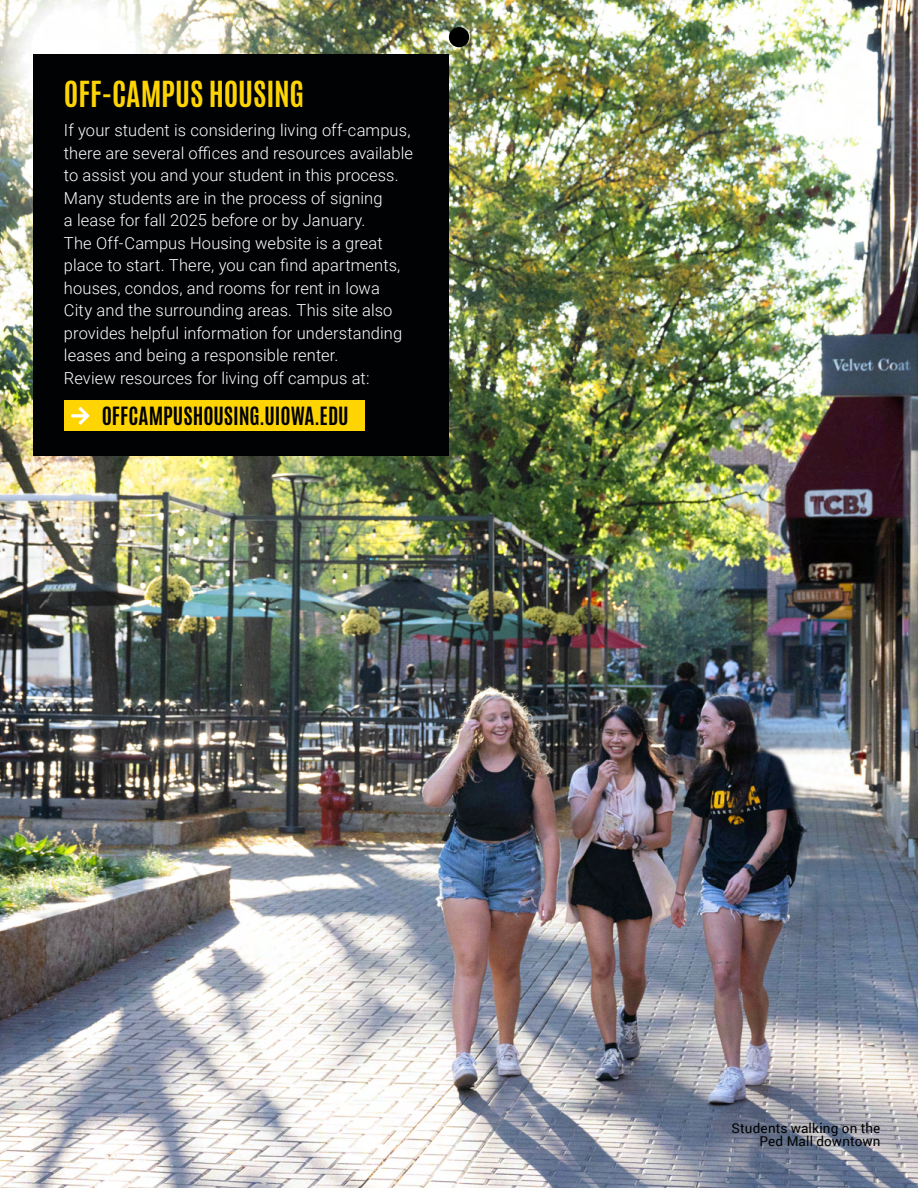
<style>
.page{position:relative;width:918px;height:1188px;background:#fff}
.page>*{position:absolute;margin:0;border:0;box-sizing:border-box;transform-origin:0 0}
.body{font:700 30px "Antonio";color:#fed503}
.body-2{font:700 21px "Antonio";color:#000}
.body-3{font:300 16.5px/22.5px "Roboto";letter-spacing:.005em;color:#fff}
.body-4{font:13.5px/13.5px "Roboto";letter-spacing:.01em;color:#000;text-align:right}
</style>
<div class="page">
<img style="left:0;top:0;width:918px;height:1188px">
<div style="left:34px;top:54px;width:415px;height:402px;background:#010203"></div>
<div style="left:64px;top:400px;width:300px;height:31px;background:#fed503"></div>
<svg style="left:71px;top:407px;width:18px;height:18px"></svg>
<div style="left:449px;top:27px;width:20px;height:20px;background:#000;border-radius:50%"></div>
<p class="body" style="left:64px;top:71px;width:242px">OFF-CAMPUS HOUSING</p>
<p class="body-3" style="left:64px;top:118px;width:351px">If your student is considering living off-campus, there are several offices and resources available to assist you and your student in this process.<br>Many students are in the process of signing<br>a lease for fall 2025 before or by January.<br>The Off-Campus Housing website is a great place to start. There, you can find apartments, houses, condos, and rooms for rent in Iowa<br>City and the surrounding areas. This site also provides helpful information for understanding leases and being a responsible renter.<br>Review resources for living off campus at:</p>
<p class="body-2" style="left:102px;top:400px;width:248px">OFFCAMPUSHOUSING.UIOWA.EDU</p>
<p class="body-4" style="left:731px;top:1121px;width:151px">Students walking on the<br>Ped Mall downtown</p>
</div>
